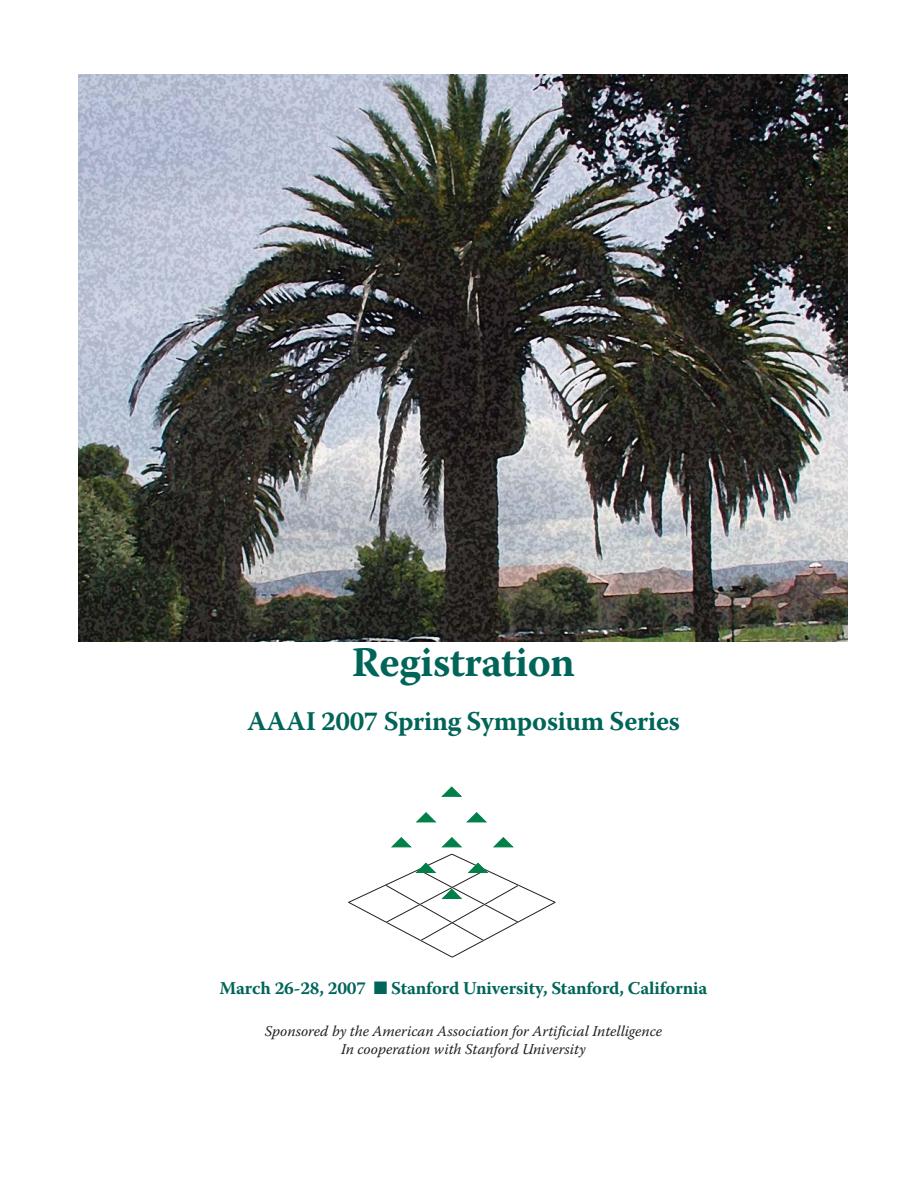
<style>
.page{position:relative;width:918px;height:1188px;background:#fff}
.page>*{position:absolute;margin:0;border:0;box-sizing:border-box;transform-origin:0 0}
.t1{font:700 42px "Warnock Pro";letter-spacing:-.015em;color:#006558}
.t2{font:700 27px "Warnock Pro";letter-spacing:-.01em;color:#006558}
.t3{font:700 18px "Warnock Pro";letter-spacing:-.01em;color:#006558}
.t4{font:italic 15px/18px "Warnock Pro";color:#231f20;text-align:center}
</style>
<div class="page">
<img style="left:79px;top:74px;width:769px;height:567px">
<svg style="left:442px;top:837px;width:19px;height:10px"></svg>
<svg style="left:467px;top:813px;width:19px;height:9px"></svg>
<svg style="left:417px;top:813px;width:19px;height:9px"></svg>
<svg style="left:494px;top:837px;width:19px;height:10px"></svg>
<svg style="left:392px;top:837px;width:19px;height:10px"></svg>
<svg style="left:349px;top:854px;width:206px;height:103px"></svg>
<svg style="left:442px;top:787px;width:19px;height:9px"></svg>
<h1 class="t1" style="left:352px;top:647px;width:225px">Registration</h1>
<h2 class="t2" style="left:247px;top:712px;width:434px">AAAI 2007 Spring Symposium Series</h2>
<p class="t3" style="left:220px;top:982px;width:489px">March 26-28, 2007 ■ Stanford University, Stanford, California</p>
<p class="t4" style="left:265px;top:1024px;width:399px">Sponsored by the American Association for Artificial Intelligence<br>In cooperation with Stanford University</p>
</div>
